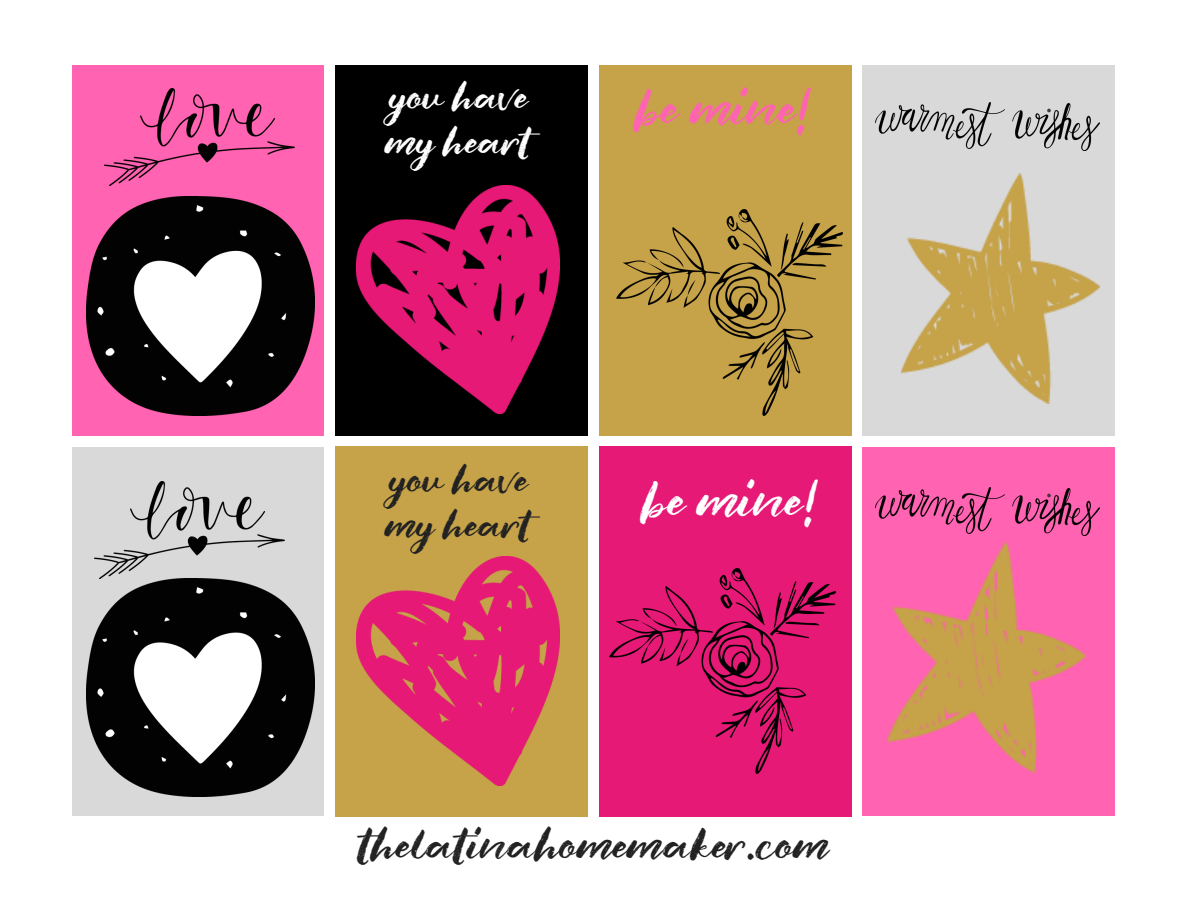
<style>
.page{position:relative;width:1188px;height:918px;background:#fff}
.page>*{position:absolute;margin:0;border:0;box-sizing:border-box;transform-origin:0 0}
.t1{font:43.65px "blankmonkey";color:#ff63b1}
.t2{font:43.65px "blankmonkey";color:#fff}
.t3{font:37.35px "blankmonkey";color:#222}
.t4{font:32.7px/45px "blankmonkey";color:#222}
.t5{font:32.7px/45px "blankmonkey";color:#fff}
</style>
<div class="page">
<div style="left:72px;top:65px;width:252px;height:370px;background:#ff63b1"></div>
<div style="left:335px;top:65px;width:252px;height:370px;background:#000"></div>
<div style="left:600px;top:65px;width:252px;height:370px;background:#c6a249"></div>
<div style="left:863px;top:65px;width:252px;height:370px;background:#d9d9d9"></div>
<div style="left:72px;top:447px;width:252px;height:369px;background:#d9d9d9"></div>
<div style="left:335px;top:447px;width:252px;height:370px;background:#c6a249"></div>
<div style="left:600px;top:447px;width:252px;height:370px;background:#e61976"></div>
<div style="left:863px;top:447px;width:252px;height:369px;background:#ff63b1"></div>
<img style="left:105px;top:89px;width:190px;height:97px">
<img style="left:94px;top:482px;width:191px;height:96px">
<img style="left:87px;top:197px;width:228px;height:218px">
<img style="left:87px;top:578px;width:228px;height:218px">
<img style="left:357px;top:186px;width:202px;height:228px">
<img style="left:357px;top:557px;width:202px;height:228px">
<img style="left:875px;top:102px;width:224px;height:49px">
<img style="left:875px;top:487px;width:224px;height:49px">
<img style="left:901px;top:173px;width:198px;height:231px">
<img style="left:888px;top:542px;width:198px;height:231px">
<img style="left:616px;top:209px;width:227px;height:206px">
<img style="left:610px;top:568px;width:226px;height:206px">
<p class="t5" style="left:385px;top:81px;width:147px">you have my heart</p>
<p class="t1" style="left:636px;top:94px;width:175px">be mine!</p>
<p class="t4" style="left:385px;top:463px;width:147px">you have my heart</p>
<p class="t2" style="left:643px;top:486px;width:175px">be mine!</p>
<p class="t3" style="left:358px;top:833px;width:472px">thelatinahomemaker.com</p>
</div>
